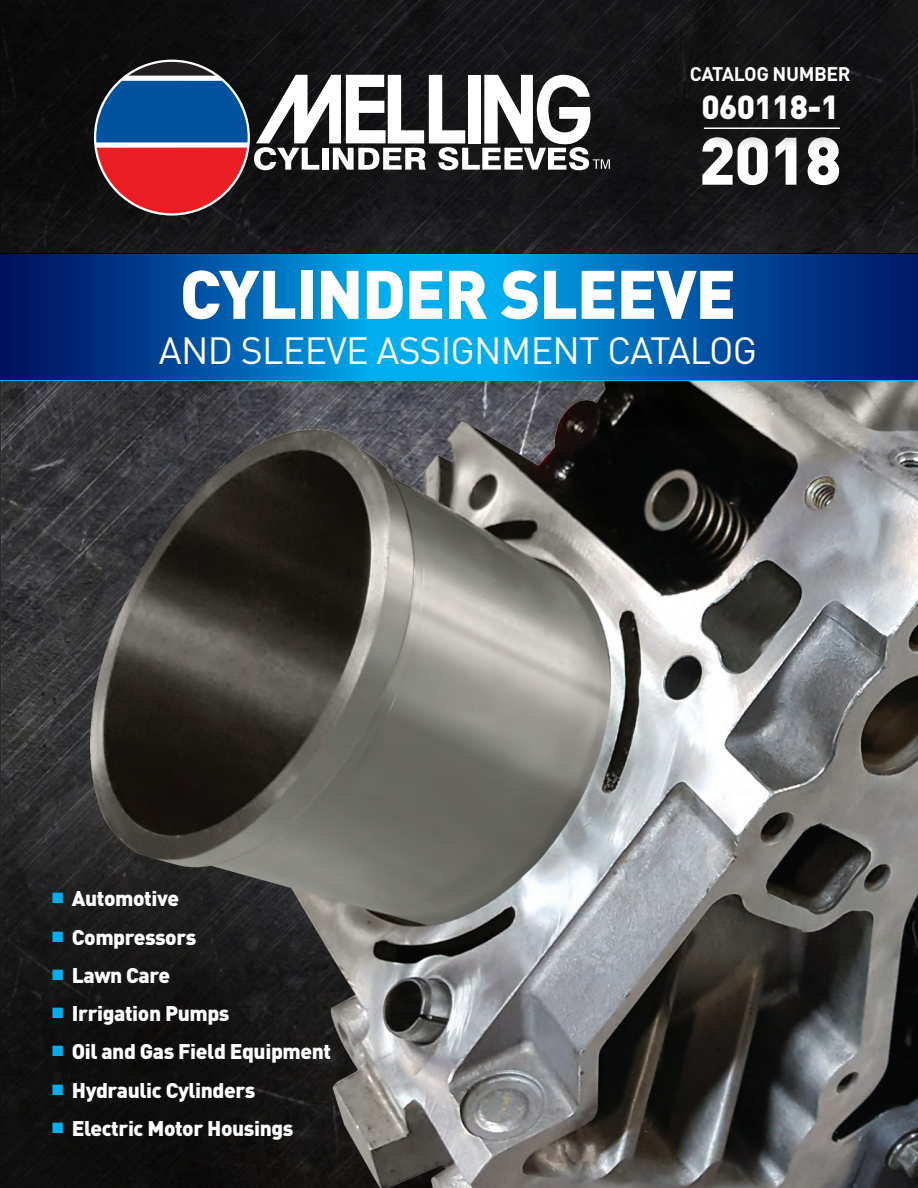
<style>
.page{position:relative;width:918px;height:1188px;background:#fff}
.page>*{position:absolute;margin:0;border:0;box-sizing:border-box;transform-origin:0 0}
.t1{font:900 67.5px "DIN";letter-spacing:-.02em;color:#fff}
.t2{font:900 66px "DIN";color:#fff}
.t3{font:37.5px "DIN";letter-spacing:-.02em;color:#fff}
.t4{font:900 33px "DIN";letter-spacing:-.02em;color:#fff}
.t5{font:900 21px "DIN";letter-spacing:-.02em;color:#fff}
.t6{font:700 19.5px "DIN";letter-spacing:-.02em;color:#fff}
.s1{color:#00aeef}
</style>
<div class="page">
<svg style="left:316px;top:395px;width:602px;height:33px;background:#5a595a"></svg>
<svg style="left:316px;top:380px;width:602px;height:15px;background:#586268"></svg>
<div style="left:0;top:0;width:918px;height:354px;background:#141517"></div>
<svg style="left:0;top:0;width:316px;height:1188px"></svg>
<svg style="left:94px;top:60px;width:156px;height:156px"></svg>
<svg style="left:97px;top:148px;width:150px;height:65px"></svg>
<svg style="left:96px;top:62px;width:152px;height:80px"></svg>
<svg style="left:254px;top:75px;width:356px;height:95px"></svg>
<hr style="left:704px;top:127px;width:136px;height:2px;background:#fff">
<div style="left:0;top:254px;width:918px;height:126px;background:#00aeef"></div>
<div style="left:0;top:254px;width:368px;height:126px;background:linear-gradient(to right,#000457,#009ee7)"></div>
<div style="left:503px;top:254px;width:415px;height:126px;background:linear-gradient(to right,#00a1e8,#000e63)"></div>
<img style="left:15px;top:428px;width:903px;height:760px">
<p class="t6" style="left:690px;top:61px;width:162px">CATALOG NUMBER</p>
<h3 class="t4" style="left:701px;top:85px;width:139px">060118-1</h3>
<h2 class="t2" style="left:699px;top:117px;width:144px">2018</h2>
<h1 class="t1" style="left:180px;top:249px;width:558px">CYLINDER SLEEVE</h1>
<h3 class="t3" style="left:159px;top:329px;width:600px">AND SLEEVE ASSIGNMENT CATALOG</h3>
<p class="t5" style="left:52px;top:885px;width:128px"><span class="s1">■</span> Automotive</p>
<p class="t5" style="left:52px;top:923px;width:146px"><span class="s1">■</span> Compressors</p>
<p class="t5" style="left:52px;top:961px;width:119px"><span class="s1">■</span> Lawn Care</p>
<p class="t5" style="left:52px;top:1000px;width:179px"><span class="s1">■</span> Irrigation Pumps</p>
<p class="t5" style="left:52px;top:1038px;width:280px"><span class="s1">■</span> Oil and Gas Field Equipment</p>
<p class="t5" style="left:52px;top:1076px;width:205px"><span class="s1">■</span> Hydraulic Cylinders</p>
<p class="t5" style="left:52px;top:1114px;width:243px"><span class="s1">■</span> Electric Motor Housings</p>
</div>
